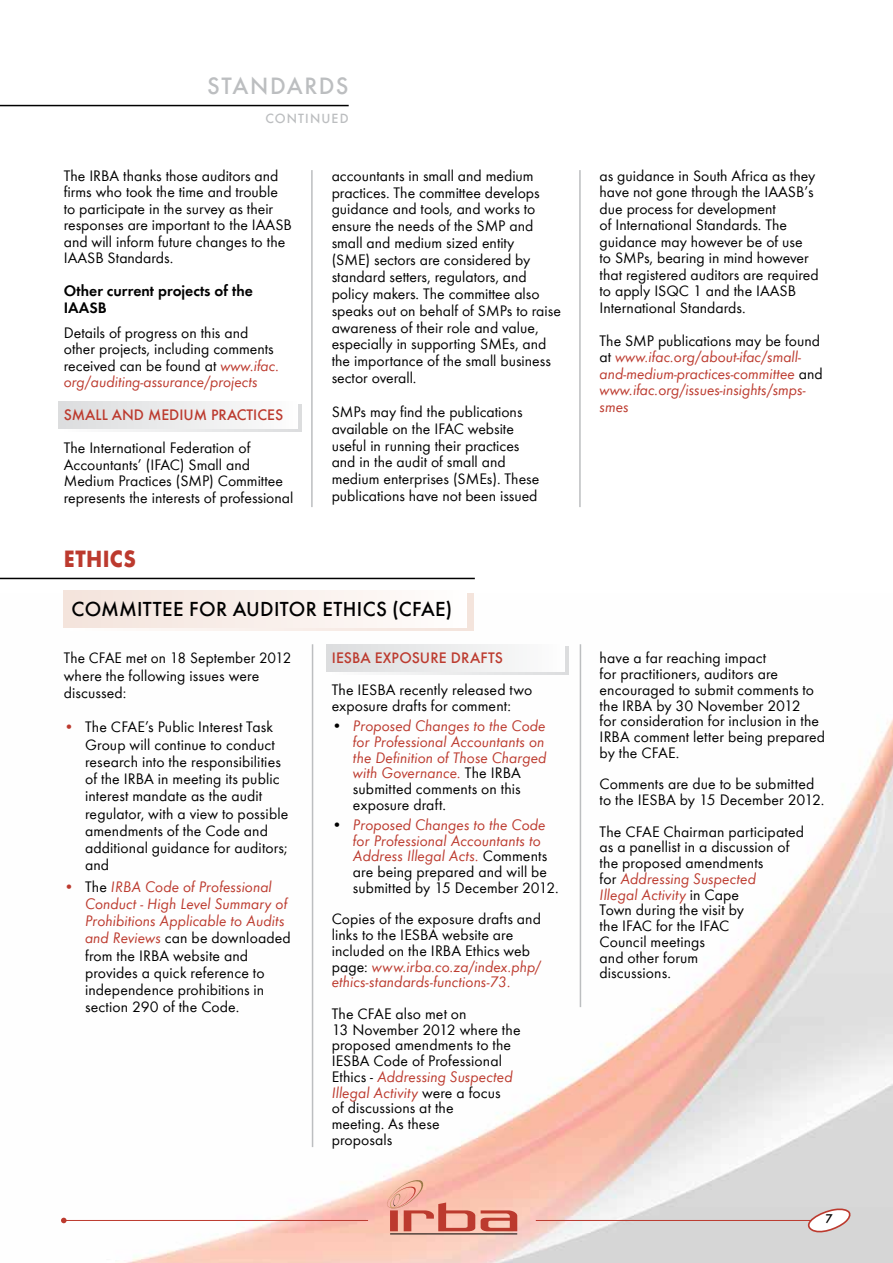
<style>
.page{position:relative;width:893px;height:1263px;background:#fff}
.page>*{position:absolute;margin:0;border:0;box-sizing:border-box;transform-origin:0 0}
.t1{font:500 24.45px "Futura T";color:#bcbec0}
.t2{font:700 24.45px "Futura T";letter-spacing:.02em;color:#bc3a2e;scale:.9 1}
.t3{font:500 21px "Futura T";letter-spacing:.015em;color:#000}
.t4{font:15.75px/15.8px "Futura T";color:#000}
.t5{font:italic 15.75px/15.8px "Futura T";color:#bc3a2e}
.t6{font:500 15.75px "Futura T";color:#bc3a2e}
.t7{font:600 15.75px/16.5px "Futura T";color:#000}
.t8{font:500 13.8px "Futura T";letter-spacing:.08em;color:#bcbec0}
.t9{font:500 13.05px "Futura T";color:#000}
.s1{font-style:italic;color:#bc3a2e}
.s2{color:#bc3a2e}
.s3{font-style:normal;color:#000}
</style>
<div class="page">
<img style="left:63px;top:593px;width:830px;height:670px">
<hr style="left:536px;top:1220px;width:277px;height:1px;background:#bc3a2e">
<hr style="left:64px;top:1220px;width:304px;height:1px;background:#bc3a2e">
<svg style="left:61px;top:1218px;width:6px;height:5px"></svg>
<hr style="left:390px;top:1233px;width:127px;height:1px;background:#000">
<svg style="left:379px;top:1179px;width:96px;height:52px;background:#eca494"></svg>
<svg style="left:481px;top:1210px;width:36px;height:21px"></svg>
<svg style="left:799px;top:1208px;width:54px;height:27px"></svg>
<hr style="left:0;top:105px;width:349px;height:1px;background:#000">
<hr style="left:311px;top:170px;width:2px;height:337px;background:#bcbec0">
<hr style="left:579px;top:170px;width:2px;height:337px;background:#bcbec0">
<svg style="left:63px;top:404px;width:238px;height:27px"></svg>
<div style="left:59px;top:401px;width:238px;height:27px;background:linear-gradient(to right,#dbddde,#fcfcfc)"></div>
<hr style="left:312px;top:644px;width:1px;height:503px;background:#bcbec0">
<hr style="left:580px;top:644px;width:1px;height:363px;background:#bcbec0">
<hr style="left:0;top:578px;width:475px;height:1px;background:#000">
<svg style="left:330px;top:647px;width:238px;height:27px"></svg>
<div style="left:326px;top:644px;width:238px;height:27px;background:linear-gradient(to right,#dbdcde,#fcfcfc)"></div>
<div style="left:71px;top:594px;width:402px;height:37px;background:linear-gradient(to right,#fffdfc,#f3e3db)"></div>
<div style="left:64px;top:590px;width:403px;height:37px;background:linear-gradient(to right,#f3e3db,#fffdfc)"></div>
<h1 class="t1" style="left:207px;top:72px;width:80px">STANDARDS</h1>
<p class="t8" style="left:265px;top:110px;width:66px">CONTI NUED</p>
<p class="t4" style="left:64px;top:167px;width:230px;line-height:16.5px">The IRBA thanks those auditors and firms who took the time and trouble to participate in the survey as their responses are important to the IAASB and will inform future changes to the<br>IAASB Standards.</p>
<p class="t7" style="left:64px;top:282px;width:191px">Other current projects of the<br>IAASB</p>
<p class="t4" style="left:64px;top:324px;width:217px;line-height:16.5px">Details of progress on this and other projects, including comments received can be found at <span class="s1">www.ifac. org/auditing-assurance/projects</span></p>
<p class="t6" style="left:64px;top:406px;width:221px">SMALL AN D MEDIUM PRACTICES</p>
<p class="t4" style="left:64px;top:440px;width:231px;line-height:16.5px">The International Federation of Accountants’ (IFAC) Small and Medium Practices (SMP) Committee represents the interests of professional</p>
<h1 class="t2" style="left:64px;top:544px;width:80px">ETHICS</h1>
<p class="t4" style="left:332px;top:167px;width:231px;line-height:16.8px">accountants in small and medium practices. The committee develops guidance and tools, and works to ensure the needs of the SMP and small and medium sized entity<br>(SME) sectors are considered by standard setters, regulators, and policy makers. The committee also speaks out on behalf of SMPs to raise awareness of their role and value, especially in supporting SMEs, and the importance of the small business sector overall.</p>
<p class="t4" style="left:332px;top:403px;width:209px;line-height:16.8px">SMPs may find the publications available on the IFAC website useful in running their practices and in the audit of small and medium enterprises (SMEs). These publications have not been issued</p>
<h2 class="t3" style="left:72px;top:597px;width:382px">COMMITTEE FOR AUDITOR ETHICS (CFAE)</h2>
<p class="t4" style="left:64px;top:649px;width:229px;line-height:17.2px">The CFAE met on 18 September 2012 where the following issues were discussed:</p>
<p class="t4" style="left:85px;top:718px;width:205px;line-height:17.2px;text-indent:-21px"><span class="s2">•</span> The CFAE’s Public Interest Task<br>Group will continue to conduct research into the responsibilities of the IRBA in meeting its public interest mandate as the audit regulator, with a view to possible amendments of the Code and additional guidance for auditors; and</p>
<p class="t4" style="left:85px;top:878px;width:207px;line-height:17.2px;text-indent:-21px"><span class="s2">•</span> The <span class="s1">IRBA Code of Professional<br>Conduct - High Level Summary of<br>Prohibitions Applicable to Audits and Reviews</span> can be downloaded from the IRBA website and provides a quick reference to independence prohibitions in section 290 of the Code.</p>
<p class="t6" style="left:332px;top:649px;width:173px">IESBA EXPOSURE DRAFTS</p>
<p class="t4" style="left:332px;top:682px;width:202px">The IESBA recently released two exposure drafts for comment:</p>
<p class="t5" style="left:353px;top:718px;width:195px;text-indent:-21px"><span class="s3">•</span> Proposed Changes to the Code for Professional Accountants on the Definition of Those Charged with Governance. <span class="s3">The IRBA submitted comments on this exposure draft.</span></p>
<p class="t5" style="left:353px;top:816px;width:207px;text-indent:-21px"><span class="s3">•</span> Proposed Changes to the Code for Professional Accountants to<br>Address Illegal Acts. <span class="s3">Comments are being prepared and will be submitted by 15 December 2012.</span></p>
<p class="t4" style="left:332px;top:911px;width:211px">Copies of the exposure drafts and links to the IESBA website are included on the IRBA Ethics web page: <span class="s1">www.irba.co.za/index.php/ ethics-standards-functions-73.</span></p>
<p class="t4" style="left:332px;top:1006px;width:190px">The CFAE also met on<br>13 November 2012 where the proposed amendments to the<br>IESBA Code of Professional<br>Ethics - <span class="s1">Addressing Suspected<br>Illegal Activity</span> were a focus<br>of discussions at the<br>meeting. As these<br>proposals</p>
<p class="t4" style="left:600px;top:167px;width:221px;line-height:16.5px">as guidance in South Africa as they have not gone through the IAASB’s due process for development<br>of International Standards. The guidance may however be of use<br>to SMPs, bearing in mind however that registered auditors are required to apply ISQC 1 and the IAASB<br>International Standards.</p>
<p class="t5" style="left:600px;top:332px;width:225px;line-height:16.5px"><span class="s3">The SMP publications may be found at</span> www.ifac.org/about-ifac/small&shy;and-medium-practices-committee <span class="s3">and </span>www.ifac.org/issues-insights/smps&shy;smes</p>
<p class="t4" style="left:600px;top:650px;width:227px">have a far reaching impact<br>for practitioners, auditors are encouraged to submit comments to the IRBA by 30 November 2012<br>for consideration for inclusion in the<br>IRBA comment letter being prepared by the CFAE.</p>
<p class="t4" style="left:600px;top:776px;width:226px">Comments are due to be submitted to the IESBA by 15 December 2012.</p>
<p class="t4" style="left:600px;top:823px;width:206px">The CFAE Chairman participated as a panellist in a discussion of the proposed amendments<br>for <span class="s1">Addressing Suspected<br>Illegal Activity</span> in Cape<br>Town during the visit by<br>the IFAC for the IFAC<br>Council meetings<br>and other forum<br>discussions.</p>
<p class="t9" style="left:825px;top:1210px;width:9px">7</p>
</div>
